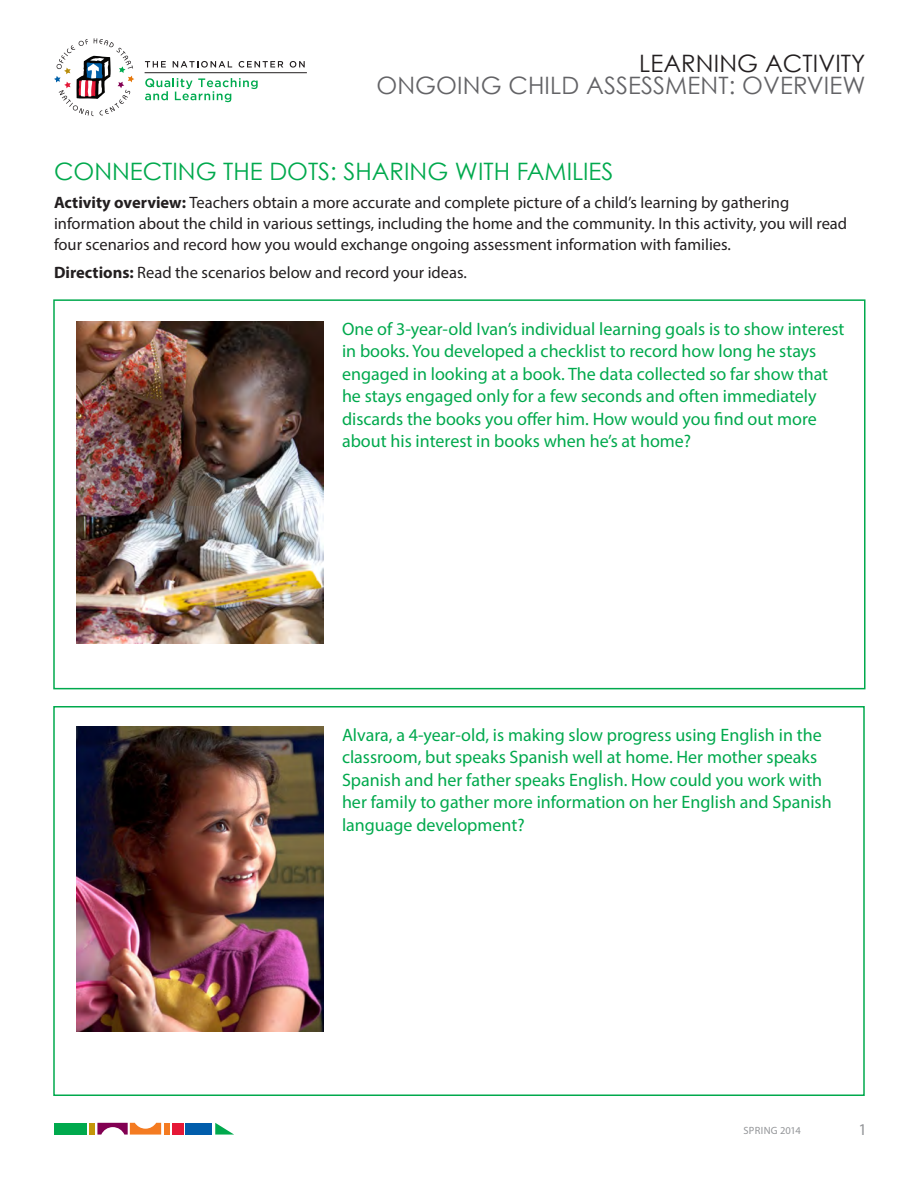
<style>
.page{position:relative;width:918px;height:1188px;background:#fff}
.page>*{position:absolute;margin:0;border:0;box-sizing:border-box;transform-origin:0 0}
.t1{font:24px "Century Gothic";color:#00a94d}
.t2{font:24px "Century Gothic";letter-spacing:.005em;color:#636366}
.t3{font:24px "Century Gothic";letter-spacing:.005em;color:#231f20}
.t4{font:18px/22.5px "Myriad Pro";color:#00a94d}
.t5{font:16.5px/21px "Myriad Pro";color:#231f20}
.t6{font:16.5px "Myriad Pro";color:#939598}
.t7{font:10.5px "Myriad Pro";letter-spacing:.02em;color:#939598}
.s1{font-weight:700}
</style>
<div class="page">
<div style="left:53px;top:299px;width:813px;height:390px;border:2px solid #00a94d"></div>
<div style="left:53px;top:706px;width:812px;height:390px;border:2px solid #00a94d"></div>
<svg style="left:145px;top:61px;width:21px;height:6px"></svg>
<svg style="left:173px;top:61px;width:59px;height:7px"></svg>
<svg style="left:239px;top:61px;width:44px;height:7px"></svg>
<svg style="left:290px;top:61px;width:15px;height:7px"></svg>
<hr style="left:145px;top:72px;width:162px;height:1px;background:#231f20">
<svg style="left:145px;top:78px;width:113px;height:24px"></svg>
<svg style="left:54px;top:38px;width:80px;height:78px"></svg>
<div style="left:54px;top:1123px;width:33px;height:12px;background:#00a94d"></div>
<svg style="left:97px;top:1123px;width:64px;height:12px"></svg>
<div style="left:164px;top:1123px;width:6px;height:12px;background:#f47b21"></div>
<div style="left:185px;top:1123px;width:27px;height:12px;background:#015dab"></div>
<svg style="left:215px;top:1123px;width:19px;height:12px"></svg>
<div style="left:172px;top:1123px;width:11px;height:12px;background:#e51836"></div>
<div style="left:89px;top:1123px;width:6px;height:12px;background:#c49608"></div>
<img style="left:76px;top:321px;width:248px;height:323px">
<img style="left:76px;top:726px;width:247px;height:305px">
<h1 class="t3" style="left:639px;top:49px;width:228px">LEARNING ACTIVITY</h1>
<h1 class="t2" style="left:376px;top:71px;width:491px">ONGOING CHILD ASSESSMENT: OVERVIEW</h1>
<h1 class="t1" style="left:54px;top:157px;width:561px">CONNECTING THE DOTS: SHARING WITH FAMILIES</h1>
<p class="t5" style="left:54px;top:191px;width:795px"><span class="s1">Activity overview:</span> Teachers obtain a more accurate and complete picture of a child’s learning by gathering information about the child in various settings, including the home and the community. In this activity, you will read four scenarios and record how you would exchange ongoing assessment information with families.</p>
<p class="t5" style="left:54px;top:261px;width:414px"><span class="s1">Directions:</span> Read the scenarios below and record your ideas.</p>
<p class="t4" style="left:342px;top:317px;width:504px">One of 3-year-old Ivan’s individual learning goals is to show interest in books. You developed a checklist to record how long he stays engaged in looking at a book. The data collected so far show that he stays engaged only for a few seconds and often immediately discards the books you offer him. How would you find out more about his interest in books when he’s at home?</p>
<p class="t4" style="left:342px;top:723px;width:491px">Alvara, a 4-year-old, is making slow progress using English in the classroom, but speaks Spanish well at home. Her mother speaks Spanish and her father speaks English. How could you work with her family to gather more information on her English and Spanish language development?</p>
<p class="t7" style="left:744px;top:1124px;width:59px">SPRING 2014</p>
<p class="t6" style="left:859px;top:1119px;width:10px">1</p>
</div>
